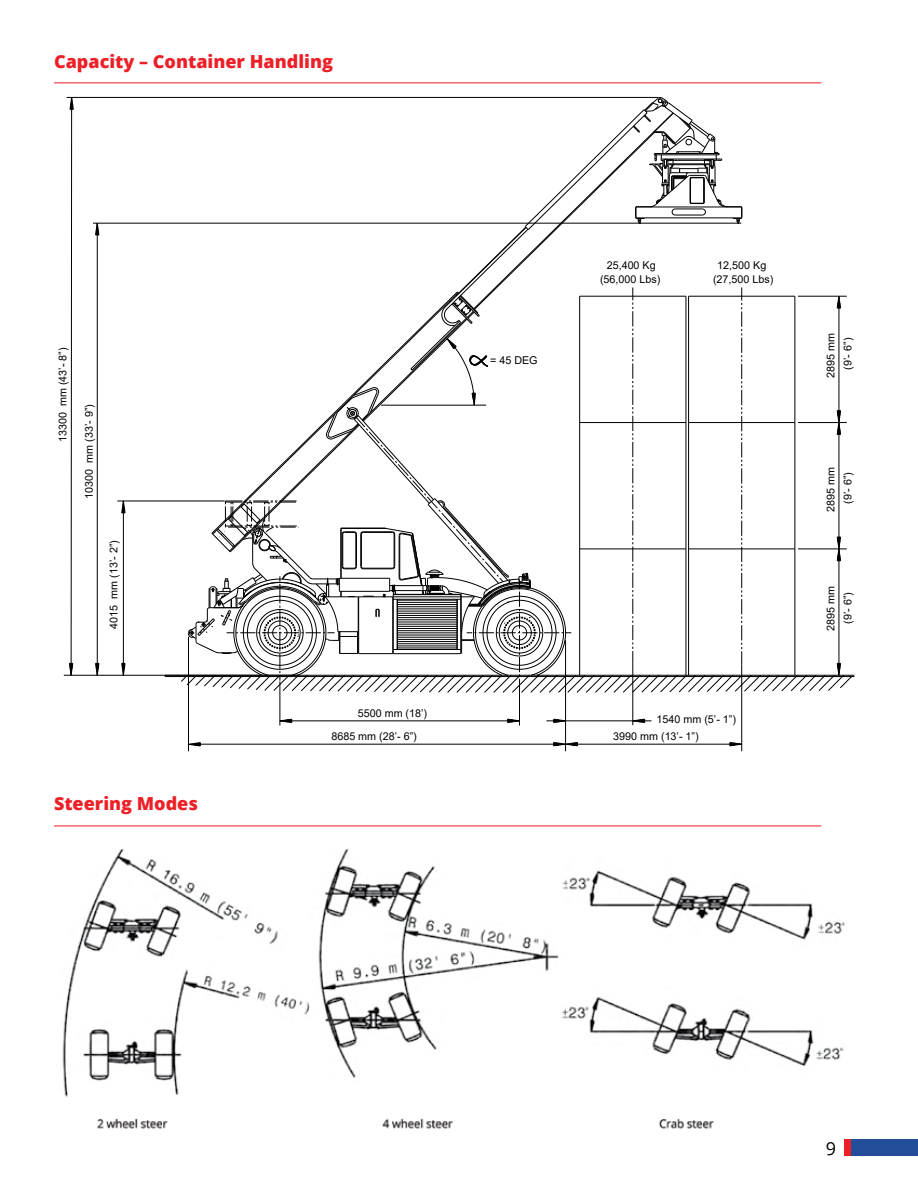
<style>
.page{position:relative;width:918px;height:1188px;background:#fff}
.page>*{position:absolute;margin:0;border:0;box-sizing:border-box;transform-origin:0 0}
.t1{font:800 18px "Open Sans";color:#ed2027}
.t2{font:18px "Open Sans";color:#000}
.t3{font:10.8px/23.5px "Arial";color:#000}
</style>
<div class="page">
<div style="left:850px;top:1139px;width:68px;height:17px;background:#234e9a"></div>
<div style="left:844px;top:1139px;width:6px;height:17px;background:#ed2027"></div>
<img style="left:62px;top:849px;width:783px;height:280px">
<hr style="left:54px;top:826px;width:767px;height:1px;background:#ed2027">
<hr style="left:54px;top:83px;width:767px;height:1px;background:#ed2027">
<hr style="left:165px;top:675px;width:689px;height:1px;background:#000">
<hr style="left:165px;top:676px;width:689px;height:1px;background:#000">
<hr style="left:633px;top:664px;width:1px;height:61px;background:#000">
<hr style="left:741px;top:664px;width:1px;height:87px;background:#000">
<hr style="left:519px;top:684px;width:1px;height:41px;background:#000">
<hr style="left:280px;top:681px;width:1px;height:44px;background:#000">
<hr style="left:188px;top:637px;width:1px;height:114px;background:#000">
<hr style="left:280px;top:721px;width:240px;height:1px;background:#000">
<hr style="left:546px;top:721px;width:105px;height:1px;background:#000">
<hr style="left:64px;top:675px;width:234px;height:1px;background:#000">
<hr style="left:117px;top:501px;width:108px;height:1px;background:#000">
<hr style="left:93px;top:223px;width:648px;height:1px;background:#000">
<hr style="left:67px;top:97px;width:591px;height:1px;background:#000">
<hr style="left:123px;top:501px;width:1px;height:174px;background:#000">
<hr style="left:97px;top:223px;width:1px;height:452px;background:#000">
<svg style="left:69px;top:97px;width:5px;height:579px"></svg>
<svg style="left:95px;top:222px;width:5px;height:14px"></svg>
<svg style="left:95px;top:663px;width:5px;height:13px"></svg>
<svg style="left:121px;top:663px;width:5px;height:13px"></svg>
<svg style="left:121px;top:500px;width:5px;height:14px"></svg>
<svg style="left:279px;top:719px;width:14px;height:4px"></svg>
<svg style="left:507px;top:719px;width:12px;height:4px"></svg>
<svg style="left:189px;top:742px;width:12px;height:5px"></svg>
<svg style="left:729px;top:742px;width:13px;height:5px"></svg>
<svg style="left:553px;top:719px;width:12px;height:4px"></svg>
<svg style="left:632px;top:719px;width:13px;height:4px"></svg>
<hr style="left:577px;top:744px;width:165px;height:1px;background:#000">
<hr style="left:194px;top:744px;width:360px;height:1px;background:#000">
<hr style="left:565px;top:640px;width:1px;height:111px;background:#000">
<svg style="left:553px;top:742px;width:25px;height:5px"></svg>
<svg style="left:177px;top:97px;width:675px;height:596px"></svg>
<h1 class="t1" style="left:54px;top:48px;width:280px">Capacity – Container Handling</h1>
<p class="t3" style="left:51px;top:442px;width:96px;rotate:-90deg">13300 mm (43’- 8”)</p>
<p class="t3" style="left:77px;top:499px;width:96px;rotate:-90deg">10300 mm (33’- 9”)</p>
<p class="t3" style="left:102px;top:629px;width:90px;rotate:-90deg">4015 mm (13’- 2”)</p>
<h1 class="t1" style="left:54px;top:790px;width:146px">Steering Modes</h1>
<p class="t3" style="left:490px;top:349px;width:49px">= 45 DEG</p>
<p class="t3" style="left:607px;top:254px;width:51px">25,400 Kg</p>
<p class="t3" style="left:717px;top:254px;width:51px">12,500 Kg</p>
<p class="t3" style="left:600px;top:268px;width:62px">(56,000 Lbs)</p>
<p class="t3" style="left:713px;top:268px;width:62px">(27,500 Lbs)</p>
<p class="t3" style="left:331px;top:701px;width:97px;text-indent:26px">5500 mm (18’)<br>8685 mm (28’- 6”)</p>
<p class="t3" style="left:613px;top:710px;width:124px;line-height:17.5px;text-indent:43px">1540 mm (5’- 1”)<br>3990 mm (13’- 1”)</p>
<p class="t3" style="left:819px;top:378px;width:46px;rotate:-90deg">2895 mm</p>
<p class="t3" style="left:836px;top:370px;width:33px;rotate:-90deg">(9’- 6”)</p>
<p class="t3" style="left:819px;top:512px;width:46px;rotate:-90deg">2895 mm</p>
<p class="t3" style="left:836px;top:504px;width:33px;rotate:-90deg">(9’- 6”)</p>
<p class="t3" style="left:819px;top:631px;width:46px;rotate:-90deg">2895 mm</p>
<p class="t3" style="left:836px;top:624px;width:33px;rotate:-90deg">(9’- 6”)</p>
<h1 class="t2" style="left:826px;top:1136px;width:12px">9</h1>
</div>
